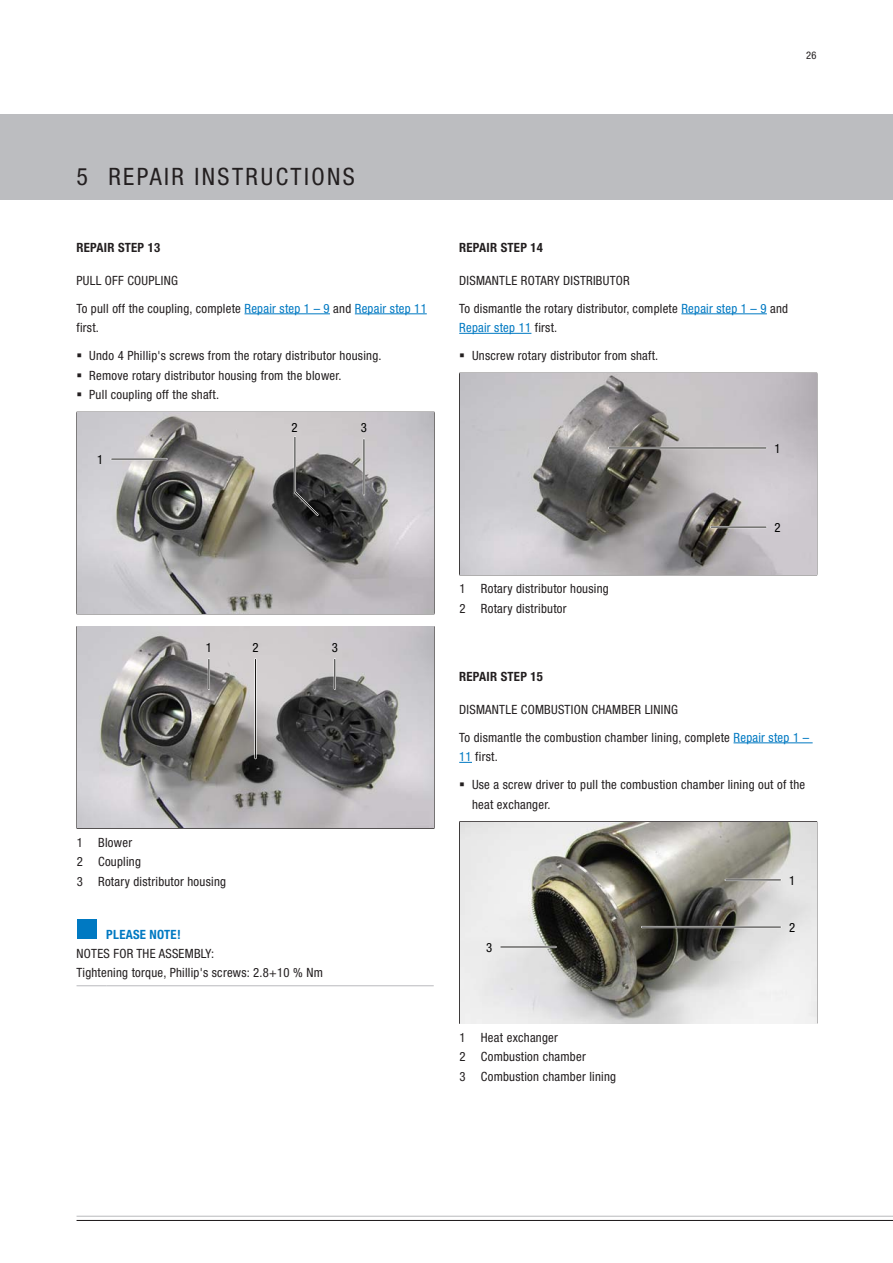
<style>
.page{position:relative;width:893px;height:1263px;background:#fff}
.page>*{position:absolute;margin:0;border:0;box-sizing:border-box;transform-origin:0 0}
.t1{font:condensed 24px "Helvetica Neue";letter-spacing:.1em;color:#231f20}
.t2{font:condensed 12.75px/19.5px "Helvetica Neue";letter-spacing:.02em;color:#231f20}
.t3{font:700 condensed 12.75px "Helvetica Neue";letter-spacing:.02em;color:#231f20}
.t4{font:condensed 12.75px "Helvetica Neue";color:#000}
.t5{font:700 condensed 12.75px "Helvetica Neue";letter-spacing:.02em;color:#0079c2}
.t6{font:condensed 10.5px "Helvetica Neue";color:#231f20}
.s1{color:#0079c2}
</style>
<div class="page">
<div style="left:0;top:115px;width:893px;height:85px;background:#bcbdc0"></div>
<hr style="left:77px;top:1216px;width:816px;height:1px;background:#bcbdc0">
<hr style="left:77px;top:1220px;width:816px;height:1px;background:#231f20">
<hr style="left:681px;top:313px;width:86px;height:1px;background:#0079c2">
<hr style="left:459px;top:333px;width:72px;height:1px;background:#0079c2">
<hr style="left:733px;top:742px;width:80px;height:1px;background:#0079c2">
<svg style="left:459px;top:762px;width:13px;height:1px"></svg>
<hr style="left:459px;top:574px;width:358px;height:1px;background:#231f20">
<hr style="left:459px;top:373px;width:358px;height:1px;background:#231f20">
<hr style="left:459px;top:374px;width:1px;height:200px;background:#231f20">
<hr style="left:816px;top:374px;width:1px;height:200px;background:#231f20">
<img style="left:460px;top:374px;width:356px;height:200px">
<hr style="left:711px;top:526px;width:55px;height:2px;background:#fff">
<hr style="left:711px;top:527px;width:55px;height:1px;background:#181715">
<hr style="left:609px;top:447px;width:157px;height:2px;background:#fff">
<hr style="left:609px;top:448px;width:157px;height:1px;background:#181715">
<hr style="left:459px;top:1023px;width:358px;height:1px;background:#231f20">
<hr style="left:459px;top:821px;width:358px;height:1px;background:#231f20">
<hr style="left:459px;top:822px;width:1px;height:201px;background:#231f20">
<hr style="left:816px;top:822px;width:1px;height:201px;background:#231f20">
<img style="left:460px;top:822px;width:356px;height:201px">
<hr style="left:726px;top:879px;width:54px;height:2px;background:#fff">
<hr style="left:726px;top:879px;width:54px;height:1px;background:#181715">
<hr style="left:642px;top:926px;width:138px;height:2px;background:#fff">
<hr style="left:642px;top:927px;width:138px;height:1px;background:#181715">
<hr style="left:501px;top:946px;width:55px;height:2px;background:#fff">
<hr style="left:501px;top:946px;width:55px;height:1px;background:#181715">
<hr style="left:245px;top:313px;width:85px;height:1px;background:#0079c2">
<hr style="left:355px;top:313px;width:72px;height:1px;background:#0079c2">
<hr style="left:77px;top:613px;width:357px;height:1px;background:#231f20">
<hr style="left:77px;top:412px;width:357px;height:1px;background:#231f20">
<hr style="left:434px;top:413px;width:1px;height:200px;background:#231f20">
<hr style="left:77px;top:626px;width:357px;height:1px;background:#231f20">
<hr style="left:434px;top:627px;width:1px;height:201px;background:#231f20">
<hr style="left:77px;top:828px;width:357px;height:1px;background:#231f20">
<img style="left:77px;top:413px;width:357px;height:200px">
<hr style="left:363px;top:439px;width:2px;height:55px;background:#fff">
<hr style="left:364px;top:439px;width:1px;height:55px;background:#181715">
<svg style="left:293px;top:435px;width:28px;height:83px"></svg>
<hr style="left:112px;top:458px;width:54px;height:2px;background:#fff">
<hr style="left:112px;top:459px;width:54px;height:1px;background:#181715">
<img style="left:77px;top:627px;width:357px;height:201px">
<hr style="left:208px;top:659px;width:2px;height:30px;background:#fff">
<hr style="left:209px;top:659px;width:1px;height:30px;background:#181715">
<hr style="left:254px;top:659px;width:3px;height:99px;background:#fff">
<hr style="left:255px;top:659px;width:1px;height:99px;background:#181715">
<hr style="left:334px;top:659px;width:2px;height:30px;background:#fff">
<hr style="left:334px;top:659px;width:1px;height:30px;background:#181715">
<svg style="left:77px;top:985px;width:29px;height:1px"></svg>
<hr style="left:106px;top:985px;width:328px;height:1px;background:#bcbdc0">
<div style="left:77px;top:919px;width:20px;height:20px;background:#0079c2"></div>
<p class="t6" style="left:806px;top:50px;width:12px">26</p>
<h1 class="t1" style="left:77px;top:162px;width:280px">5 Repair instructions</h1>
<p class="t3" style="left:77px;top:240px;width:85px">REPAIR STEP 13</p>
<p class="t2" style="left:77px;top:270px;width:36px">Pull off</p>
<p class="t2" style="left:77px;top:266px;width:352px;line-height:28px;text-indent:51px">coupling<br>To pull off the coupling, complete <span class="s1">Repair step 1 – 9</span> and <span class="s1">Repair step 11</span></p>
<p class="t2" style="left:89px;top:313px;width:294px;line-height:28px;text-indent:-13px">first.<br>Undo 4 Phillip's screws from the rotary distributor housing.</p>
<p class="t2" style="left:89px;top:365px;width:254px">Remove rotary distributor housing from the blower.<br>Pull coupling off the shaft.</p>
<p class="t4" style="left:291px;top:420px;width:8px">2</p>
<p class="t4" style="left:361px;top:420px;width:8px">3</p>
<p class="t4" style="left:97px;top:452px;width:8px">1</p>
<p class="t4" style="left:206px;top:640px;width:8px">1</p>
<p class="t4" style="left:252px;top:640px;width:8px">2</p>
<p class="t4" style="left:332px;top:640px;width:8px">3</p>
<p class="t2" style="left:77px;top:832px;width:151px">1 Blower<br>2 Coupling<br>3 Rotary distributor housing</p>
<p class="t5" style="left:106px;top:927px;width:76px">PLEASE NOTE!</p>
<p class="t2" style="left:77px;top:943px;width:45px">Notes for</p>
<p class="t2" style="left:77px;top:943px;width:248px;text-indent:60px">the assembly:<br>Tightening torque, Phillip's screws: 2.8+10 % Nm</p>
<p class="t3" style="left:459px;top:240px;width:85px">REPAIR STEP 14</p>
<p class="t2" style="left:459px;top:270px;width:69px">Dismantle rotary</p>
<p class="t2" style="left:459px;top:266px;width:330px;line-height:28px;text-indent:104px">distributor<br>To dismantle the rotary distributor, complete <span class="s1">Repair step 1 – 9</span> and</p>
<p class="t2" style="left:472px;top:313px;width:188px;line-height:28px;text-indent:-13px"><span class="s1">Repair step 11</span> first.<br>Unscrew rotary distributor from shaft.</p>
<p class="t4" style="left:775px;top:441px;width:8px">1</p>
<p class="t2" style="left:460px;top:579px;width:151px">1 Rotary distributor housing<br>2 Rotary distributor</p>
<p class="t4" style="left:775px;top:520px;width:8px">2</p>
<p class="t3" style="left:459px;top:669px;width:85px">REPAIR STEP 15</p>
<p class="t2" style="left:459px;top:699px;width:70px">Dismantle com</p>
<p class="t2" style="left:459px;top:695px;width:351px;line-height:28px;text-indent:85px">bustion chamber lining<br>To dismantle the combustion chamber lining, complete <span class="s1">Repair step 1 –</span></p>
<p class="t2" style="left:472px;top:742px;width:335px;line-height:28px;text-indent:-13px"><span class="s1">11</span> first.<br>Use a screw driver to pull the combustion chamber lining out of the</p>
<p class="t2" style="left:472px;top:794px;width:80px">heat exchanger.</p>
<p class="t4" style="left:486px;top:940px;width:8px">3</p>
<p class="t2" style="left:460px;top:1027px;width:158px">1 Heat exchanger<br>2 Combustion chamber<br>3 Combustion chamber lining</p>
<p class="t4" style="left:789px;top:873px;width:8px">1</p>
<p class="t4" style="left:789px;top:920px;width:8px">2</p>
</div>
